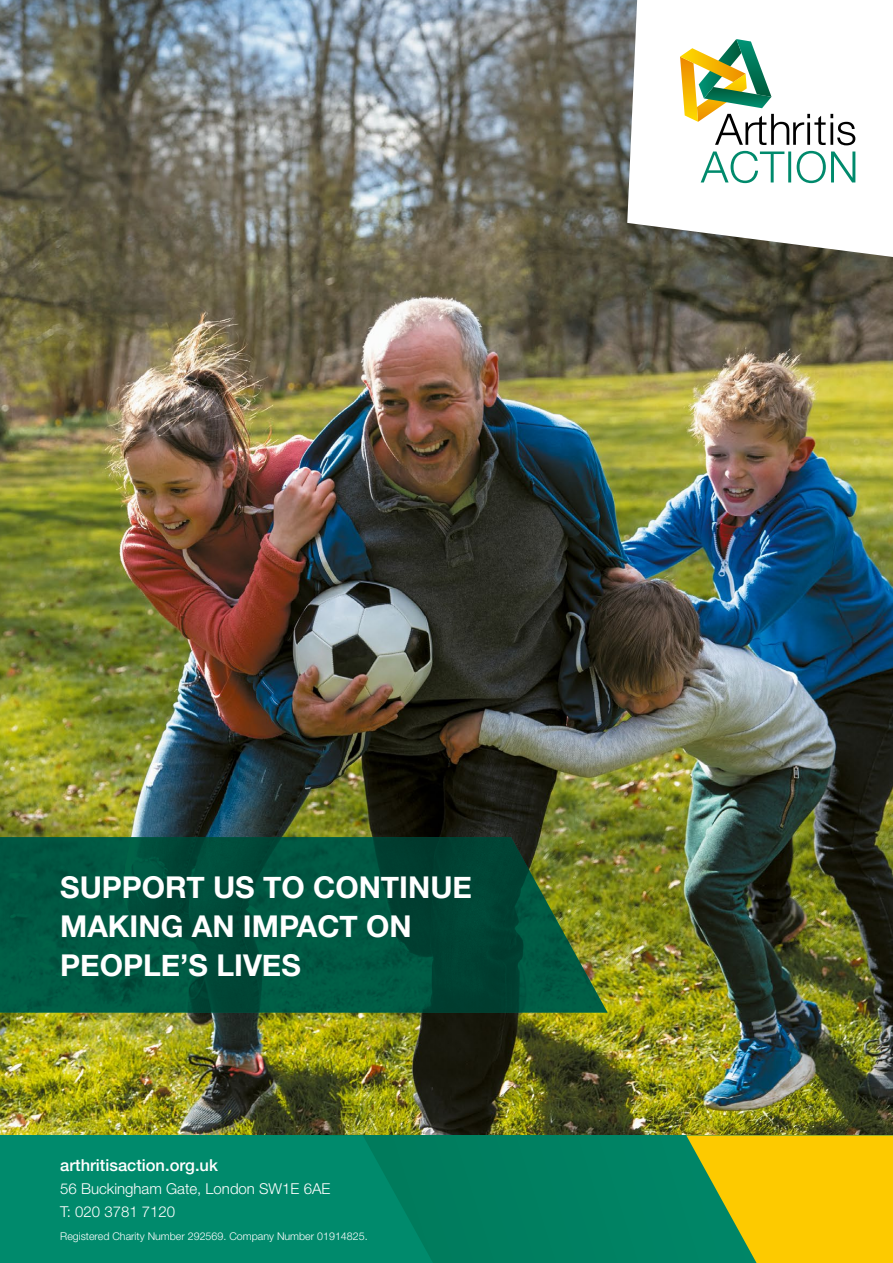
<style>
.page{position:relative;width:893px;height:1263px;background:#fff}
.page>*{position:absolute;margin:0;border:0;box-sizing:border-box;transform-origin:0 0}
.t1{font:700 30px/39px "Helvetica Neue";color:#fff}
.t2{font:500 16.5px "Helvetica Neue";color:#fff}
.t3{font:300 15px/23.5px "Helvetica Neue";color:#fff}
.t4{font:300 10.65px "Helvetica Neue";color:#fff}
</style>
<div class="page">
<img style="left:0;top:0;width:893px;height:1135px">
<div style="left:321px;top:1135px;width:545px;height:128px;background:#008162"></div>
<svg style="left:686px;top:1135px;width:207px;height:128px"></svg>
<div style="left:0;top:1135px;width:321px;height:128px;background:#008a6c"></div>
<svg style="left:627px;top:0;width:266px;height:257px"></svg>
<svg style="left:701px;top:151px;width:154px;height:32px"></svg>
<svg style="left:680px;top:39px;width:175px;height:106px"></svg>
<img style="left:0;top:837px;width:608px;height:176px">
<h1 class="t1" style="left:60px;top:867px;width:413px">SUPPORT US TO CONTINUE<br>MAKING AN IMPACT ON<br>PEOPLE’S LIVES</h1>
<h2 class="t2" style="left:60px;top:1155px;width:159px">arthritisaction.org.uk</h2>
<h3 class="t3" style="left:60px;top:1176px;width:272px">56 Buckingham Gate, London SW1E 6AE<br>T: 020 3781 7120</h3>
<p class="t4" style="left:60px;top:1229px;width:309px">Registered Charity Number 292569. Company Number 01914825.</p>
</div>
